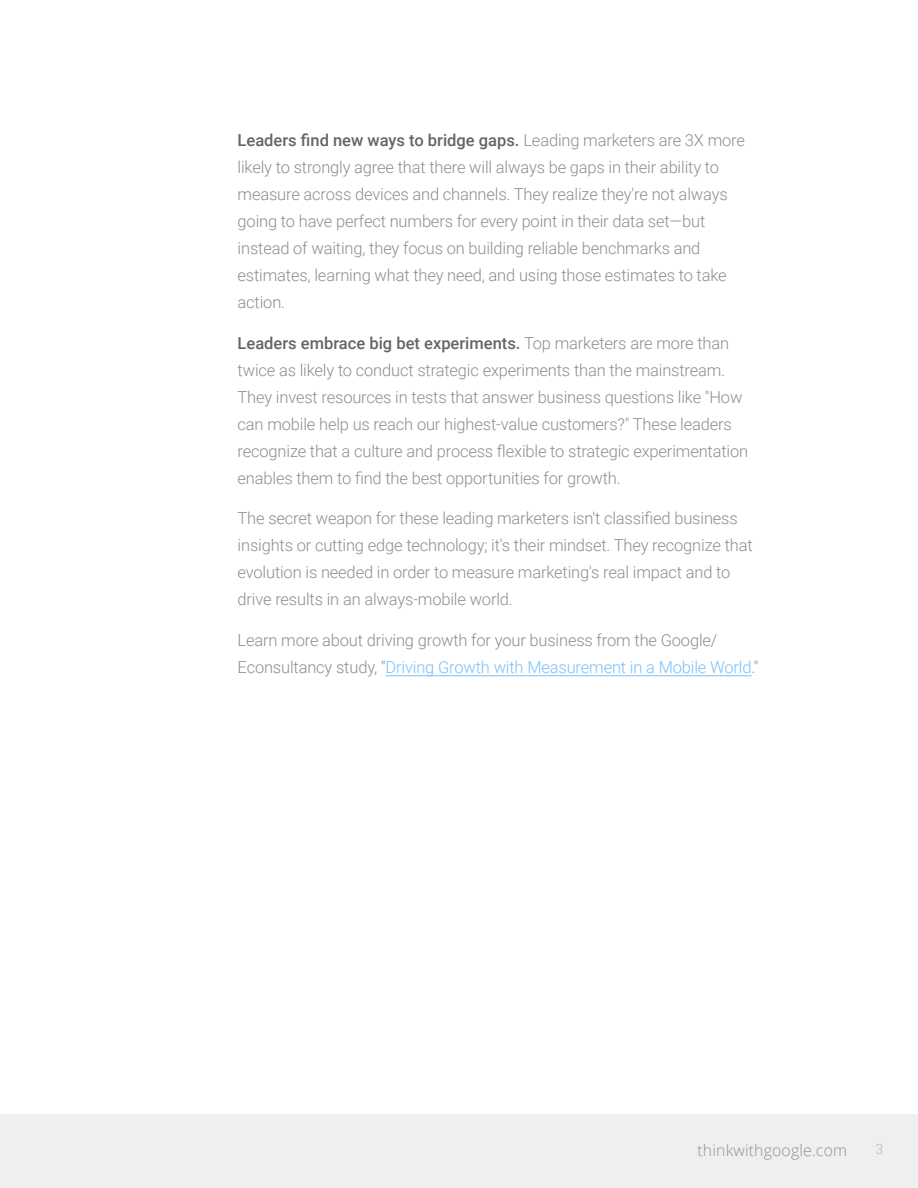
<style>
.page{position:relative;width:918px;height:1188px;background:#fff}
.page>*{position:absolute;margin:0;border:0;box-sizing:border-box;transform-origin:0 0}
.t1{font:300 16.5px/27px "Roboto";letter-spacing:-.01em;color:#8e8e8e}
.t2{font:300 15.75px "Open Sans";letter-spacing:.01em;color:#666766}
.t3{font:14.25px "Roboto";color:#c9c9c9}
.s1{font-weight:500;color:#656565}
.s2{color:#7ac0f8}
</style>
<div class="page">
<div style="left:0;top:1114px;width:918px;height:74px;background:#f0eff0"></div>
<hr style="left:386px;top:675px;width:366px;height:1px;background:#7ac0f8">
<p class="t1" style="left:238px;top:126px;width:509px"><span class="s1">Leaders find new ways to bridge gaps.</span> Leading marketers are 3X more likely to strongly agree that there will always be gaps in their ability to measure across devices and channels. They realize they're not always going to have perfect numbers for every point in their data set—but instead of waiting, they focus on building reliable benchmarks and estimates, learning what they need, and using those estimates to take action.</p>
<p class="t1" style="left:238px;top:329px;width:512px"><span class="s1">Leaders embrace big bet experiments.</span> Top marketers are more than twice as likely to conduct strategic experiments than the mainstream.<br>They invest resources in tests that answer business questions like "How can mobile help us reach our highest-value customers?" These leaders recognize that a culture and process flexible to strategic experimentation enables them to find the best opportunities for growth.</p>
<p class="t1" style="left:238px;top:504px;width:517px">The secret weapon for these leading marketers isn't classified business insights or cutting edge technology; it's their mindset. They recognize that evolution is needed in order to measure marketing's real impact and to drive results in an always-mobile world.</p>
<p class="t1" style="left:238px;top:626px;width:523px">Learn more about driving growth for your business from the Google/<br>Econsultancy study, "<span class="s2">Driving Growth with Measurement in a Mobile World</span>."</p>
<p class="t2" style="left:698px;top:1140px;width:151px">thinkwithgoogle.com</p>
<p class="t3" style="left:876px;top:1139px;width:10px">3</p>
</div>
